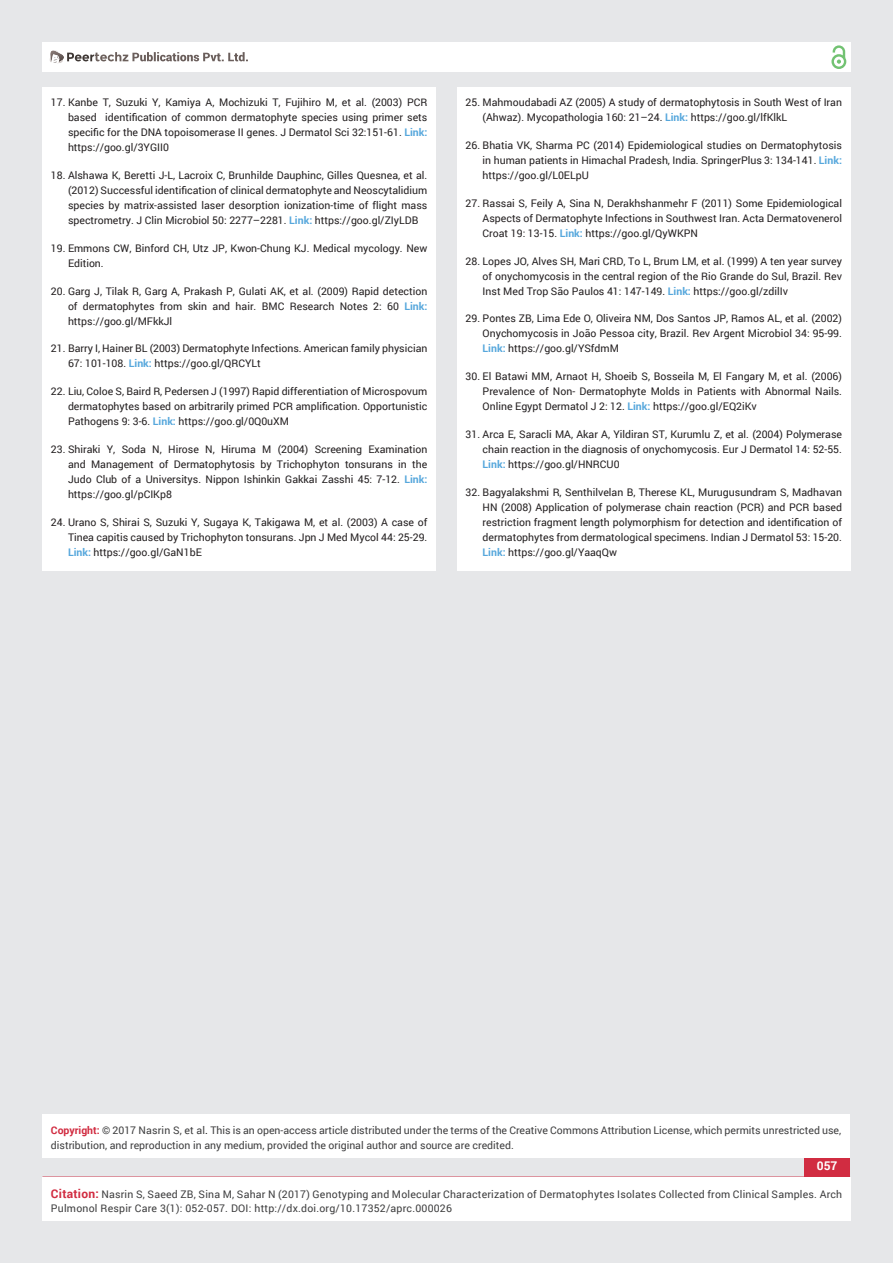
<style>
.page{position:relative;width:893px;height:1263px;background:#e6e7e9}
.page>*{position:absolute;margin:0;border:0;box-sizing:border-box;transform-origin:0 0}
.t1{font:700 12px "Roboto";color:#fff}
.t2{font:10.5px/15px "Roboto";color:#231f20;text-align:justify}
.t3{font:10.5px/15px "Roboto";color:#3e3e3f}
.t4{font:10.5px/13.5px "Roboto";letter-spacing:.02em;color:#3e3e3f}
.s1{font-weight:700;color:#56a7dc}
.s2{font-weight:700;color:#d12c41}
.s3{color:#0b0c0b}
.s4{font-weight:700;font-size:12px;color:#d12c41}
</style>
<div class="page">
<div style="left:42px;top:43px;width:808px;height:29px;background:#fff"></div>
<div style="left:831px;top:54px;width:15px;height:15px;border:2px solid #72c272;border-radius:50%"></div>
<svg style="left:831px;top:45px;width:15px;height:19px"></svg>
<div style="left:804px;top:1157px;width:46px;height:43px;background:#d12c41"></div>
<svg style="left:49px;top:50px;width:199px;height:14px"></svg>
<div style="left:42px;top:1177px;width:809px;height:43px;background:#fff"></div>
<div style="left:42px;top:1115px;width:808px;height:43px;background:#fff"></div>
<div style="left:42px;top:87px;width:394px;height:484px;background:#fff"></div>
<div style="left:457px;top:87px;width:393px;height:484px;background:#fff"></div>
<p class="t2" style="left:68px;top:95px;width:361px;text-indent:-17px">17. Kanbe T, Suzuki Y, Kamiya A, Mochizuki T, Fujihiro M, et al. (2003) PCR based identification of common dermatophyte species using primer sets specific for the DNA topoisomerase II genes. J Dermatol Sci 32:151-61. <span class="s1">Link: </span>https://goo.gl/3YGII0</p>
<p class="t2" style="left:68px;top:167px;width:361px;text-indent:-17px">18. Alshawa K, Beretti J-L, Lacroix C, Brunhilde Dauphinc, Gilles Quesnea, et al. (2012) Successful identification of clinical dermatophyte and Neoscytalidium species by matrix-assisted laser desorption ionization-time of flight mass spectrometry. J Clin Microbiol 50: 2277–2281. <span class="s1">Link:</span> https://goo.gl/ZIyLDB</p>
<p class="t2" style="left:68px;top:240px;width:361px;text-indent:-17px">19. Emmons CW, Binford CH, Utz JP, Kwon-Chung KJ. Medical mycology. New<br>Edition.</p>
<p class="t2" style="left:68px;top:283px;width:361px;text-indent:-17px">20. Garg J, Tilak R, Garg A, Prakash P, Gulati AK, et al. (2009) Rapid detection of dermatophytes from skin and hair. BMC Research Notes 2: 60 <span class="s1">Link: </span>https://goo.gl/MFkkJl</p>
<p class="t2" style="left:68px;top:341px;width:361px;text-indent:-17px">21. Barry I, Hainer BL (2003) Dermatophyte Infections. American family physician<br>67: 101-108. <span class="s1">Link:</span> https://goo.gl/QRCYLt</p>
<p class="t2" style="left:68px;top:383px;width:361px;text-indent:-17px">22. Liu, Coloe S, Baird R, Pedersen J (1997) Rapid differentiation of Microspovum dermatophytes based on arbitrarily primed PCR amplification. Opportunistic Pathogens 9: 3-6. <span class="s1">Link:</span> https://goo.gl/0Q0uXM</p>
<p class="t2" style="left:68px;top:441px;width:361px;text-indent:-17px">23. Shiraki Y, Soda N, Hirose N, Hiruma M (2004) Screening Examination and Management of Dermatophytosis by Trichophyton tonsurans in the Judo Club of a Universitys. Nippon Ishinkin Gakkai Zasshi 45: 7-12. <span class="s1">Link: </span>https://goo.gl/pCIKp8</p>
<p class="t2" style="left:68px;top:514px;width:361px;text-indent:-17px">24. Urano S, Shirai S, Suzuki Y, Sugaya K, Takigawa M, et al. (2003) A case of Tinea capitis caused by Trichophyton tonsurans. Jpn J Med Mycol 44: 25-29.<br><span class="s1">Link:</span> https://goo.gl/GaN1bE</p>
<p class="t2" style="left:483px;top:95px;width:361px;text-indent:-17px">25. Mahmoudabadi AZ (2005) A study of dermatophytosis in South West of Iran (Ahwaz). Mycopathologia 160: 21–24. <span class="s1">Link:</span> https://goo.gl/lfKlkL</p>
<p class="t2" style="left:483px;top:137px;width:361px;text-indent:-17px">26. Bhatia VK, Sharma PC (2014) Epidemiological studies on Dermatophytosis in human patients in Himachal Pradesh, India. SpringerPlus 3: 134-141. <span class="s1">Link: </span>https://goo.gl/L0ELpU</p>
<p class="t2" style="left:483px;top:195px;width:361px;text-indent:-17px">27. Rassai S, Feily A, Sina N, Derakhshanmehr F (2011) Some Epidemiological Aspects of Dermatophyte Infections in Southwest Iran. Acta Dermatovenerol Croat 19: 13-15. <span class="s1">Link:</span> https://goo.gl/QyWKPN</p>
<p class="t2" style="left:483px;top:253px;width:361px;text-indent:-17px">28. Lopes JO, Alves SH, Mari CRD, To L, Brum LM, et al. (1999) A ten year survey of onychomycosis in the central region of the Rio Grande do Sul, Brazil. Rev Inst Med Trop São Paulos 41: 147-149. <span class="s1">Link:</span> https://goo.gl/zdilIv</p>
<p class="t2" style="left:483px;top:311px;width:361px;text-indent:-17px">29. Pontes ZB, Lima Ede O, Oliveira NM, Dos Santos JP, Ramos AL, et al. (2002)<br>Onychomycosis in João Pessoa city, Brazil. Rev Argent Microbiol 34: 95-99.<br><span class="s1">Link:</span> https://goo.gl/YSfdmM</p>
<p class="t2" style="left:483px;top:368px;width:361px;text-indent:-17px">30. El Batawi MM, Arnaot H, Shoeib S, Bosseila M, El Fangary M, et al. (2006)<br>Prevalence of Non- Dermatophyte Molds in Patients with Abnormal Nails.<br>Online Egypt Dermatol J 2: 12. <span class="s1">Link:</span> https://goo.gl/EQ2iKv</p>
<p class="t2" style="left:483px;top:426px;width:361px;text-indent:-17px">31. Arca E, Saracli MA, Akar A, Yildiran ST, Kurumlu Z, et al. (2004) Polymerase chain reaction in the diagnosis of onychomycosis. Eur J Dermatol 14: 52-55.<br><span class="s1">Link:</span> https://goo.gl/HNRCU0</p>
<p class="t2" style="left:483px;top:484px;width:361px;text-indent:-17px">32. Bagyalakshmi R, Senthilvelan B, Therese KL, Murugusundram S, Madhavan HN (2008) Application of polymerase chain reaction (PCR) and PCR based restriction fragment length polymorphism for detection and identification of dermatophytes from dermatological specimens. Indian J Dermatol 53: 15-20.<br><span class="s1">Link:</span> https://goo.gl/YaaqQw</p>
<p class="t3" style="left:51px;top:1123px;width:792px"><span class="s2">Copyright:</span> © 2017 Nasrin S, et al<span class="s3">.</span> This is an open-access article distributed under the terms of the Creative Commons Attribution License, which permits unrestricted use, distribution, and reproduction in any medium, provided the original author and source are credited.</p>
<p class="t1" style="left:817px;top:1157px;width:22px">057</p>
<p class="t4" style="left:51px;top:1188px;width:793px"><span class="s4">Citation:</span> Nasrin S, Saeed ZB, Sina M, Sahar N (2017) Genotyping and Molecular Characterization of Dermatophytes Isolates Collected from Clinical Samples. Arch<br>Pulmonol Respir Care 3(1): 052-057. DOI: http://dx.doi.org/10.17352/aprc.000026</p>
</div>
